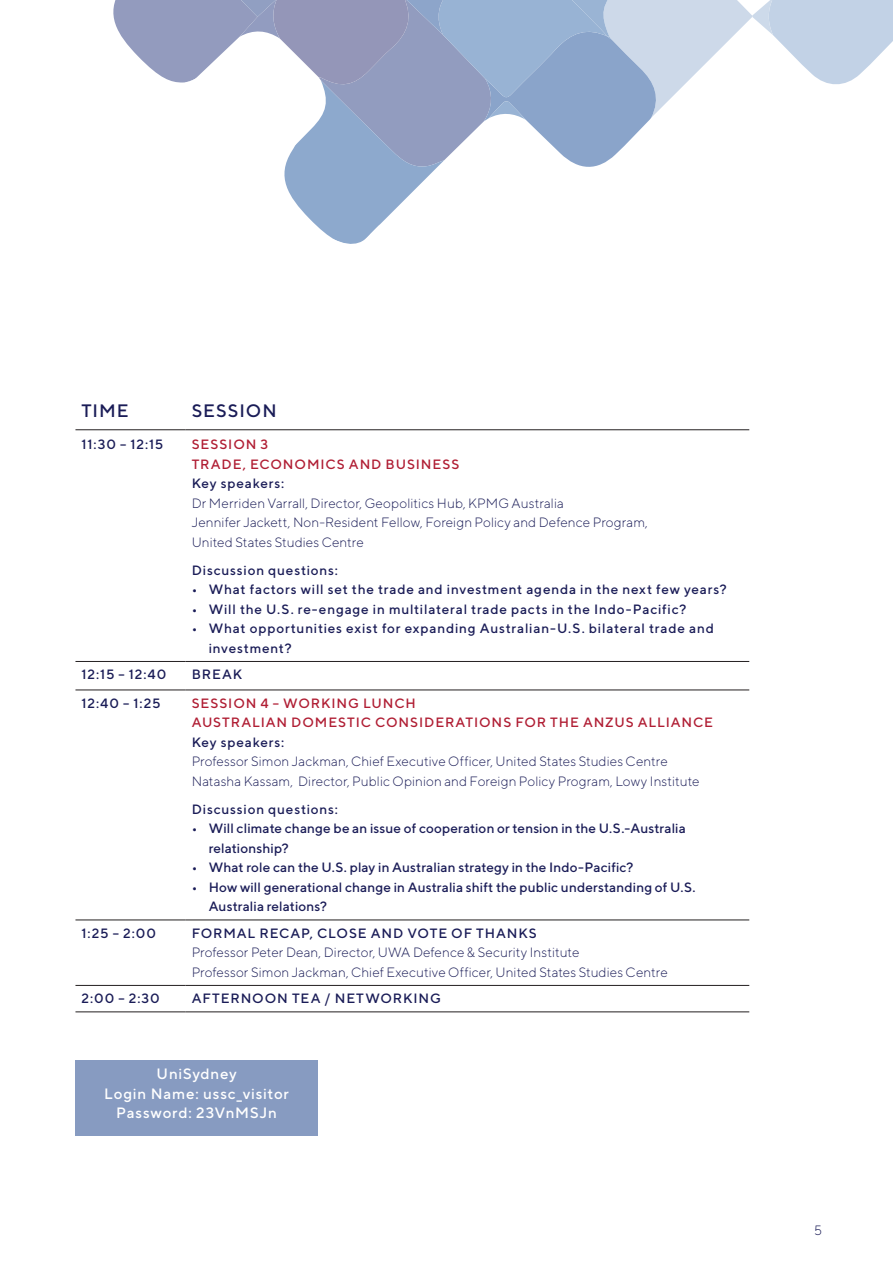
<style>
.page{position:relative;width:893px;height:1263px;background:#fff}
.page>*{position:absolute;margin:0;border:0;box-sizing:border-box;transform-origin:0 0}
.t1{font:500 18px "TT Norms";letter-spacing:.05em;color:#1a1c57}
.t2{font:500 15px/19.5px "TT Norms Pro";letter-spacing:.055em;color:#fff;text-align:center}
.t3{font:300 13.5px/19.5px "TT Norms";letter-spacing:.005em;color:#1a1c57}
.t4{font:500 13.5px/19.5px "TT Norms";letter-spacing:.05em;color:#1a1c57}
.t5{font:500 13.5px/19.5px "TT Norms";letter-spacing:.01em;color:#1a1c57}
.t6{font:500 13.5px/19.5px "TT Norms";letter-spacing:.065em;color:#b01e34}
</style>
<div class="page">
<hr style="left:75px;top:429px;width:111px;height:1px;background:#231f20">
<hr style="left:186px;top:429px;width:563px;height:1px;background:#231f20">
<hr style="left:75px;top:661px;width:111px;height:1px;background:#231f20">
<hr style="left:186px;top:661px;width:563px;height:1px;background:#231f20">
<hr style="left:75px;top:690px;width:111px;height:1px;background:#231f20">
<hr style="left:186px;top:690px;width:563px;height:1px;background:#231f20">
<hr style="left:75px;top:985px;width:111px;height:1px;background:#231f20">
<hr style="left:186px;top:985px;width:563px;height:1px;background:#231f20">
<hr style="left:75px;top:1011px;width:111px;height:1px;background:#231f20">
<hr style="left:186px;top:1011px;width:563px;height:1px;background:#231f20">
<hr style="left:75px;top:920px;width:111px;height:1px;background:#231f20">
<hr style="left:186px;top:920px;width:563px;height:1px;background:#231f20">
<svg style="left:113px;top:0;width:780px;height:244px"></svg>
<div style="left:75px;top:1060px;width:243px;height:76px;background:#879bc1"></div>
<h1 class="t1" style="left:81px;top:400px;width:49px">TIME</h1>
<h1 class="t1" style="left:192px;top:400px;width:86px">SESSION</h1>
<p class="t4" style="left:81px;top:435px;width:84px">11:30 – 12:15</p>
<p class="t6" style="left:192px;top:435px;width:269px">SESSION 3<br>TRADE, ECONOMICS AND BUSINESS</p>
<p class="t4" style="left:192px;top:474px;width:94px">Key speakers:</p>
<p class="t3" style="left:192px;top:493px;width:458px">Dr Merriden Varrall, Director, Geopolitics Hub, KPMG Australia<br>Jennifer Jackett, Non-Resident Fellow, Foreign Policy and Defence Program,<br>United States Studies Centre</p>
<p class="t4" style="left:192px;top:560px;width:148px">Discussion questions:</p>
<p class="t4" style="left:192px;top:580px;width:537px">• What factors will set the trade and investment agenda in the next few years?</p>
<p class="t4" style="left:192px;top:599px;width:496px">• Will the U.S. re-engage in multilateral trade pacts in the Indo-Pacific?</p>
<p class="t4" style="left:209px;top:619px;width:507px;text-indent:-17px">• What opportunities exist for expanding Australian-U.S. bilateral trade and investment?</p>
<p class="t4" style="left:81px;top:665px;width:87px">12:15 – 12:40</p>
<p class="t4" style="left:192px;top:665px;width:52px">BREAK</p>
<p class="t4" style="left:81px;top:693px;width:81px">12:40 – 1:25</p>
<p class="t6" style="left:192px;top:693px;width:523px">SESSION 4 – WORKING LUNCH<br>AUSTRALIAN DOMESTIC CONSIDERATIONS FOR THE ANZUS ALLIANCE</p>
<p class="t4" style="left:192px;top:732px;width:94px">Key speakers:</p>
<p class="t3" style="left:192px;top:751px;width:509px">Professor Simon Jackman, Chief Executive Officer, United States Studies Centre<br>Natasha Kassam, Director, Public Opinion and Foreign Policy Program, Lowy Institute</p>
<p class="t4" style="left:192px;top:799px;width:148px">Discussion questions:</p>
<p class="t5" style="left:209px;top:818px;width:479px;text-indent:-17px">• Will climate change be an issue of cooperation or tension in the U.S.-Australia relationship?</p>
<p class="t5" style="left:192px;top:857px;width:443px">• What role can the U.S. play in Australian strategy in the Indo-Pacific?</p>
<p class="t5" style="left:209px;top:877px;width:488px;text-indent:-17px">• How will generational change in Australia shift the public understanding of U.S.<br>Australia relations?</p>
<p class="t4" style="left:81px;top:923px;width:76px">1:25 – 2:00</p>
<p class="t4" style="left:192px;top:923px;width:347px">FORMAL RECAP, CLOSE AND VOTE OF THANKS</p>
<p class="t3" style="left:192px;top:942px;width:478px">Professor Peter Dean, Director, UWA Defence &amp; Security Institute<br>Professor Simon Jackman, Chief Executive Officer, United States Studies Centre</p>
<p class="t4" style="left:81px;top:988px;width:80px">2:00 – 2:30</p>
<p class="t4" style="left:192px;top:988px;width:251px">AFTERNOON TEA / NETWORKING</p>
<p class="t2" style="left:104px;top:1063px;width:186px">UniSydney<br>Login Name: ussc_visitor<br>Password: 23VnMSJn</p>
<p class="t3" style="left:814px;top:1220px;width:10px">5</p>
</div>
